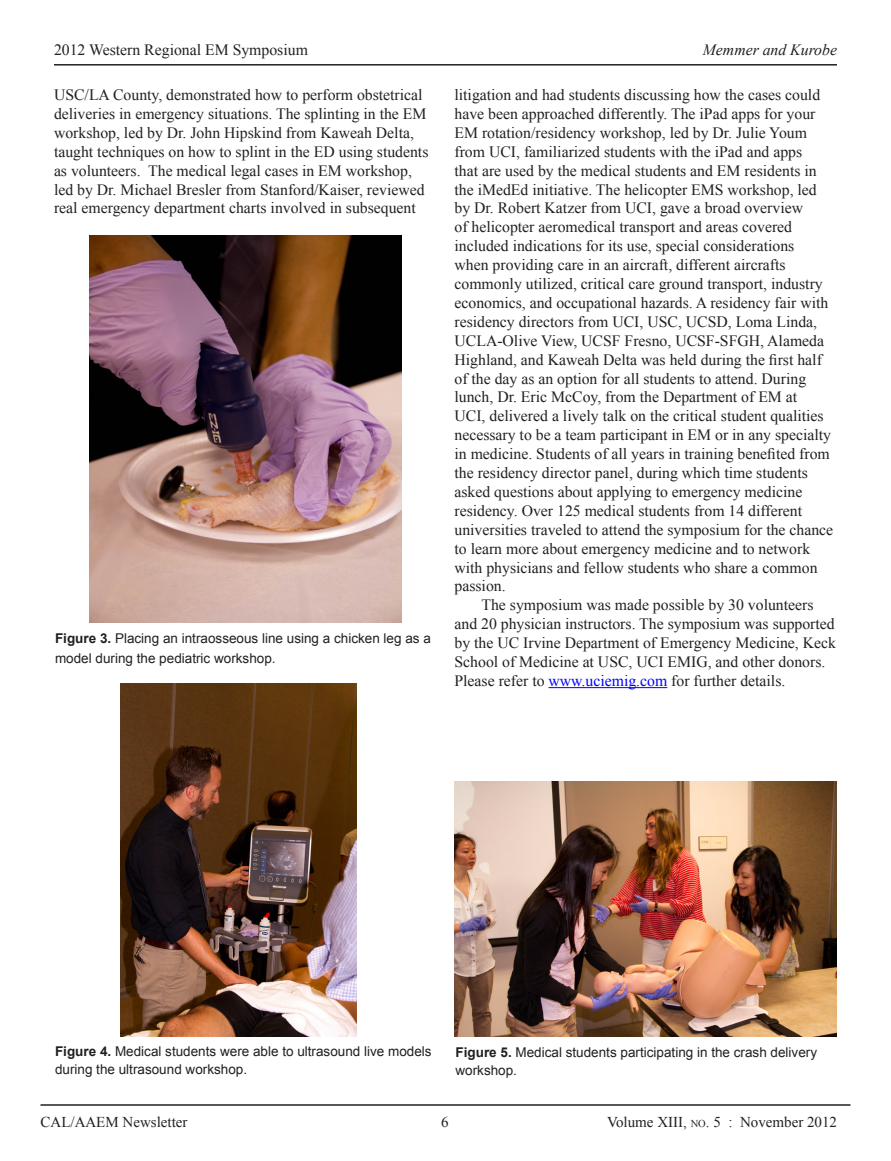
<style>
.page{position:relative;width:891px;height:1161px;background:#fff}
.page>*{position:absolute;margin:0;border:0;box-sizing:border-box;transform-origin:0 0}
.t1{font:15.75px/18.9px "Times New Roman";color:#231f20}
.t2{font:italic 15.75px "Times New Roman";color:#231f20}
.t3{font:15px "Times New Roman";color:#231f20}
.t4{font:13.5px/18px "Arial";color:#231f20}
.s1{color:#00f}
.s2{font-weight:700}
.s3{font-size:10.5px}
</style>
<div class="page">
<hr style="left:40px;top:1104px;width:810px;height:2px;background:#231f20">
<hr style="left:54px;top:64px;width:783px;height:2px;background:#231f20">
<hr style="left:549px;top:687px;width:118px;height:1px;background:#00f">
<img style="left:89px;top:236px;width:312px;height:387px">
<img style="left:454px;top:782px;width:383px;height:255px">
<img style="left:121px;top:684px;width:235px;height:353px">
<p class="t1" style="left:54px;top:40px;width:255px">2012 Western Regional EM Symposium</p>
<p class="t2" style="left:703px;top:39px;width:136px">Memmer and Kurobe</p>
<p class="t1" style="left:54px;top:85px;width:376px">USC/LA County, demonstrated how to perform obstetrical deliveries in emergency situations. The splinting in the EM workshop, led by Dr. John Hipskind from Kaweah Delta, taught techniques on how to splint in the ED using students as volunteers. The medical legal cases in EM workshop, led by Dr. Michael Bresler from Stanford/Kaiser, reviewed real emergency department charts involved in subsequent</p>
<p class="t1" style="left:454px;top:85px;width:380px">litigation and had students discussing how the cases could have been approached differently. The iPad apps for your EM rotation/residency workshop, led by Dr. Julie Youm from UCI, familiarized students with the iPad and apps<br>that are used by the medical students and EM residents in the iMedEd initiative. The helicopter EMS workshop, led by Dr. Robert Katzer from UCI, gave a broad overview<br>of helicopter aeromedical transport and areas covered included indications for its use, special considerations<br>when providing care in an aircraft, different aircrafts commonly utilized, critical care ground transport, industry economics, and occupational hazards. A residency fair with residency directors from UCI, USC, UCSD, Loma Linda, UCLA-Olive View, UCSF Fresno, UCSF-SFGH, Alameda Highland, and Kaweah Delta was held during the first half of the day as an option for all students to attend. During lunch, Dr. Eric McCoy, from the Department of EM at<br>UCI, delivered a lively talk on the critical student qualities necessary to be a team participant in EM or in any specialty in medicine. Students of all years in training benefited from the residency director panel, during which time students asked questions about applying to emergency medicine residency. Over 125 medical students from 14 different universities traveled to attend the symposium for the chance to learn more about emergency medicine and to network with physicians and fellow students who share a common passion.</p>
<p class="t1" style="left:454px;top:595px;width:383px;text-indent:27px">The symposium was made possible by 30 volunteers and 20 physician instructors. The symposium was supported by the UC Irvine Department of Emergency Medicine, Keck School of Medicine at USC, UCI EMIG, and other donors.<br>Please refer to <span class="s1">www.uciemig.com</span> for further details.</p>
<p class="t4" style="left:55px;top:629px;width:377px;line-height:19.8px"><span class="s2">Figure 3.</span> Placing an intraosseous line using a chicken leg as a model during the pediatric workshop.</p>
<p class="t4" style="left:55px;top:1042px;width:378px"><span class="s2">Figure 4.</span> Medical students were able to ultrasound live models during the ultrasound workshop.</p>
<p class="t4" style="left:456px;top:1044px;width:363px"><span class="s2">Figure 5.</span> Medical students participating in the crash delivery workshop.</p>
<p class="t3" style="left:40px;top:1111px;width:149px">CAL/AAEM Newsletter</p>
<p class="t3" style="left:441px;top:1111px;width:9px">6</p>
<p class="t3" style="left:607px;top:1111px;width:231px">Volume XIII, <span class="s3">no</span>. 5 : November 2012</p>
</div>
